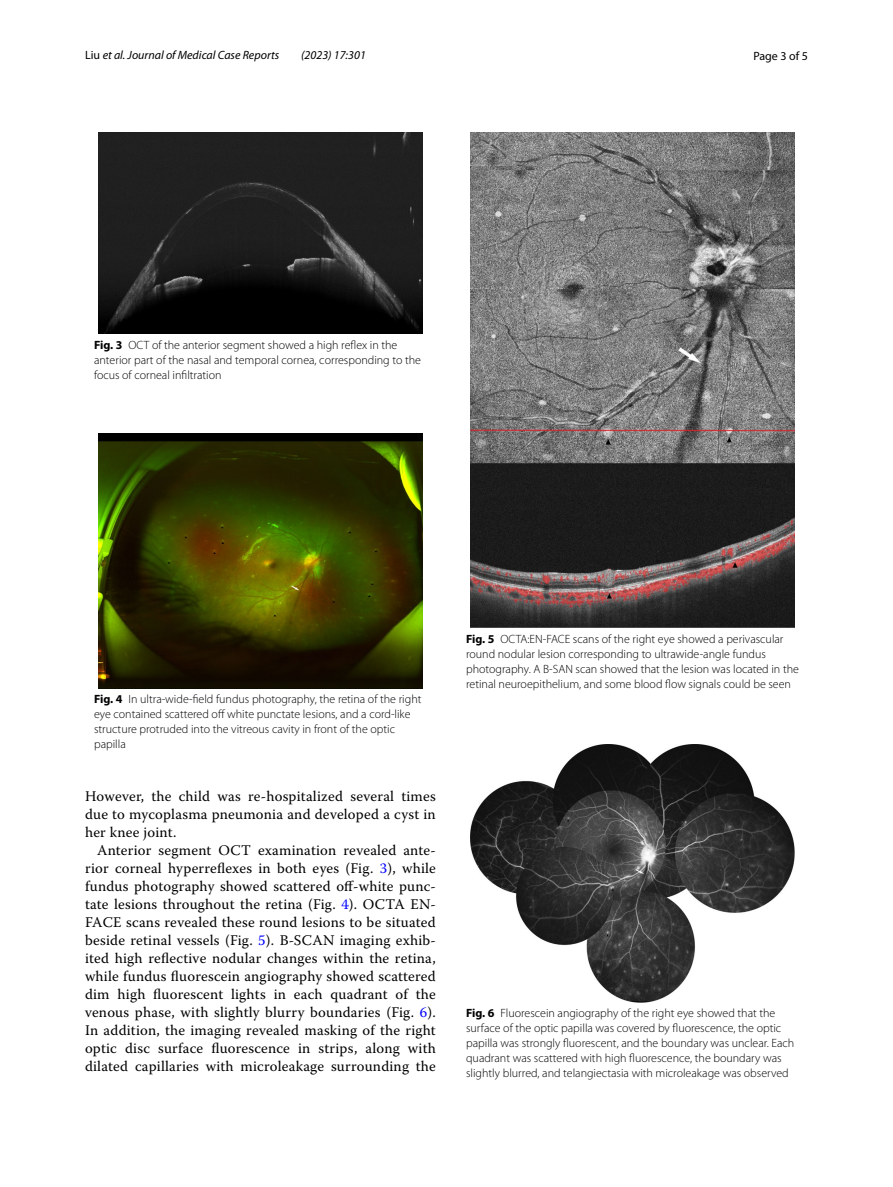
<style>
.page{position:relative;width:893px;height:1187px;background:#fff}
.page>*{position:absolute;margin:0;border:0;box-sizing:border-box;transform-origin:0 0}
.t1{font:14.7px/18px "Warnock Pro";letter-spacing:.015em;color:#000;text-align:justify}
.t2{font:300 12px/15px "Myriad Pro";color:#000}
.t3{font:italic 12px "Myriad Pro";color:#000}
.t4{font:12px "Myriad Pro";color:#000}
.s1{font-style:normal}
.s2{font-weight:700}
.s3{color:#00f}
</style>
<div class="page">
<img style="left:99px;top:133px;width:323px;height:200px">
<img style="left:99px;top:433px;width:323px;height:255px">
<img style="left:471px;top:133px;width:323px;height:495px">
<img style="left:471px;top:744px;width:323px;height:257px">
<p class="t3" style="left:85px;top:48px;width:196px"><span class="s1">Liu</span> et al. Journal of Medical Case Reports</p>
<p class="t3" style="left:301px;top:48px;width:66px">(2023) 17:301</p>
<p class="t4" style="left:753px;top:48px;width:56px">Page 3 of 5</p>
<p class="t2" style="left:94px;top:337px;width:328px"><span class="s2">Fig. 3</span> OCT of the anterior segment showed a high reflex in the anterior part of the nasal and temporal cornea, corresponding to the focus of corneal infiltration</p>
<p class="t2" style="left:94px;top:692px;width:329px"><span class="s2">Fig. 4</span> In ultra-wide-field fundus photography, the retina of the right eye contained scattered off white punctate lesions, and a cord-like structure protruded into the vitreous cavity in front of the optic papilla</p>
<p class="t1" style="left:85px;top:786px;width:352px">However, the child was re-hospitalized several times due to mycoplasma pneumonia and developed a cyst in her knee joint.</p>
<p class="t1" style="left:85px;top:840px;width:352px;text-indent:12px">Anterior segment OCT examination revealed ante&shy;rior corneal hyperreflexes in both eyes (Fig. <span class="s3">3</span>), while fundus photography showed scattered off-white punc&shy;tate lesions throughout the retina (Fig. <span class="s3">4</span>). OCTA EN-FACE scans revealed these round lesions to be situated beside retinal vessels (Fig. <span class="s3">5</span>). B-SCAN imaging exhib&shy;ited high reflective nodular changes within the retina, while fundus fluorescein angiography showed scattered dim high fluorescent lights in each quadrant of the venous phase, with slightly blurry boundaries (Fig. <span class="s3">6</span>).<br>In addition, the imaging revealed masking of the right optic disc surface fluorescence in strips, along with dilated capillaries with microleakage surrounding the</p>
<p class="t2" style="left:466px;top:631px;width:334px"><span class="s2">Fig. 5</span> OCTA:EN-FACE scans of the right eye showed a perivascular round nodular lesion corresponding to ultrawide-angle fundus photography. A B-SAN scan showed that the lesion was located in the retinal neuroepithelium, and some blood flow signals could be seen</p>
<p class="t2" style="left:466px;top:1005px;width:330px"><span class="s2">Fig. 6</span> Fluorescein angiography of the right eye showed that the surface of the optic papilla was covered by fluorescence, the optic papilla was strongly fluorescent, and the boundary was unclear. Each quadrant was scattered with high fluorescence, the boundary was slightly blurred, and telangiectasia with microleakage was observed</p>
</div>
